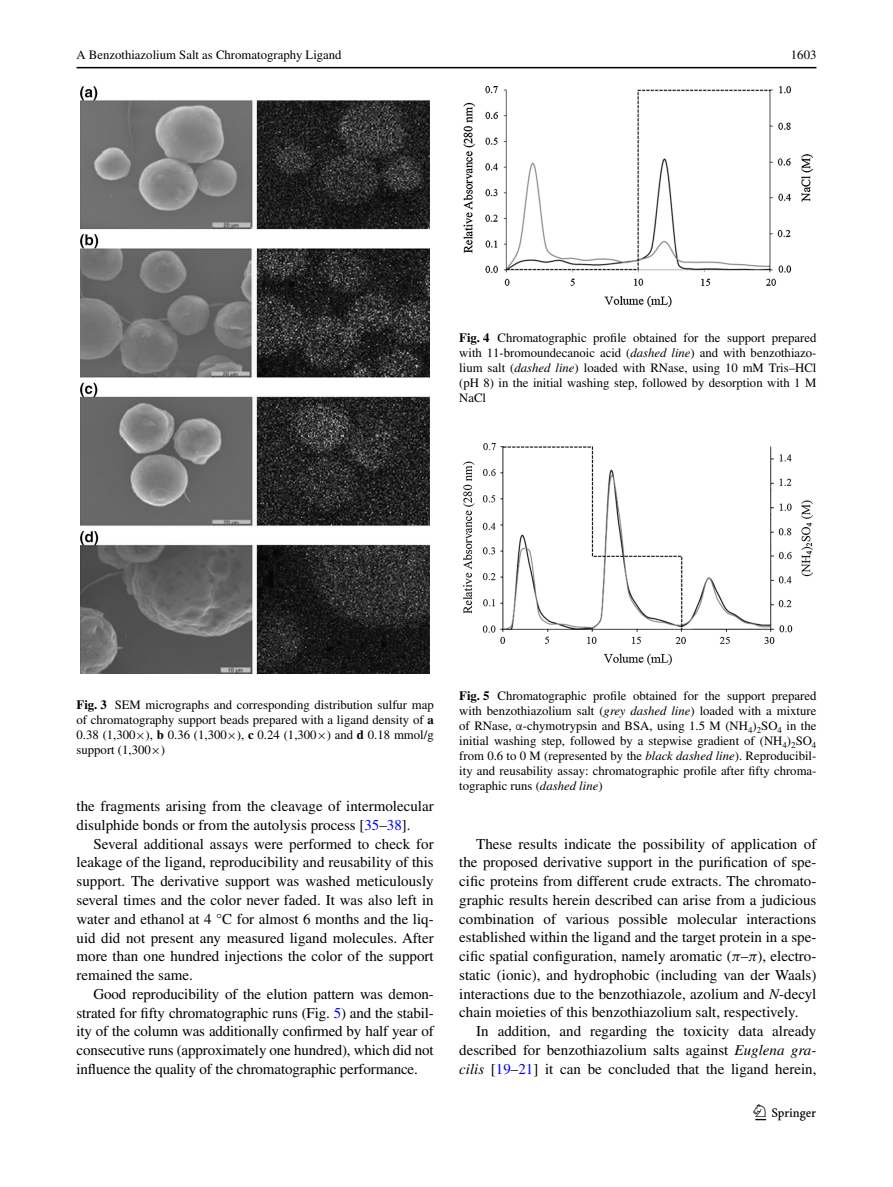
<style>
.page{position:relative;width:893px;height:1187px;background:#fff}
.page>*{position:absolute;margin:0;border:0;box-sizing:border-box;transform-origin:0 0}
.t1{font:22.5px "Springnew";color:#000}
.t2{font:15px/18.8px "Times";color:#000;text-align:justify}
.t3{font:12.75px/15px "Times";color:#000;text-align:justify}
.s1{font-weight:700}
.s2{font-style:italic}
.s3{font-family:"MTSY"}
.s4{color:#00f}
.s5{font-family:"MTGU"}
.s6{font-family:"MTMI"}
</style>
<div class="page">
<hr style="left:77px;top:67px;width:739px;height:1px;background:#000">
<div style="left:77px;top:87px;width:357px;height:586px;background:linear-gradient(to bottom,#fff,#fff)"></div>
<img style="left:81px;top:87px;width:349px;height:586px">
<img style="left:463px;top:87px;width:349px;height:220px">
<img style="left:463px;top:443px;width:349px;height:221px">
<p class="t3" style="left:77px;top:48px;width:267px">A Benzothiazolium Salt as Chromatography Ligand</p>
<p class="t3" style="left:791px;top:48px;width:27px">1603</p>
<p class="t3" style="left:459px;top:330px;width:359px"><span class="s1">Fig. 4</span> Chromatographic profile obtained for the support prepared with 11-bromoundecanoic acid (<span class="s2">dashed line</span>) and with benzothiazo&shy;lium salt (<span class="s2">dashed line</span>) loaded with RNase, using 10 mM Tris–HCl (pH 8) in the initial washing step, followed by desorption with 1 M NaCl</p>
<p class="t3" style="left:77px;top:697px;width:359px"><span class="s1">Fig. 3</span> SEM micrographs and corresponding distribution sulfur map of chromatography support beads prepared with a ligand density of <span class="s1">a </span>0.38 (1,300<span class="s3">×</span>), <span class="s1">b</span> 0.36 (1,300<span class="s3">×</span>), <span class="s1">c</span> 0.24 (1,300<span class="s3">×</span>) and <span class="s1">d</span> 0.18 mmol/g support (1,300<span class="s3">×</span>)</p>
<p class="t2" style="left:77px;top:796px;width:359px">the fragments arising from the cleavage of intermolecular disulphide bonds or from the autolysis process [<span class="s4">35</span>–<span class="s4">38</span>].</p>
<p class="t2" style="left:77px;top:834px;width:359px;text-indent:17px">Several additional assays were performed to check for leakage of the ligand, reproducibility and reusability of this support. The derivative support was washed meticulously several times and the color never faded. It was also left in water and ethanol at 4 °C for almost 6 months and the liq&shy;uid did not present any measured ligand molecules. After more than one hundred injections the color of the support remained the same.</p>
<p class="t2" style="left:77px;top:984px;width:359px;text-indent:17px">Good reproducibility of the elution pattern was demon&shy;strated for fifty chromatographic runs (Fig. <span class="s4">5</span>) and the stabil&shy;ity of the column was additionally confirmed by half year of consecutive runs (approximately one hundred), which did not influence the quality of the chromatographic performance.</p>
<p class="t3" style="left:459px;top:687px;width:359px"><span class="s1">Fig. 5</span> Chromatographic profile obtained for the support prepared with benzothiazolium salt (<span class="s2">grey dashed line</span>) loaded with a mixture of RNase, <span class="s5">α</span>-chymotrypsin and BSA, using 1.5 M (NH<sub>4</sub>)<sub>2</sub>SO<sub>4</sub> in the initial washing step, followed by a stepwise gradient of (NH<sub>4</sub>)<sub>2</sub>SO<sub>4 </sub>from 0.6 to 0 M (represented by the <span class="s2">black dashed line</span>). Reproducibil&shy;ity and reusability assay: chromatographic profile after fifty chroma&shy;tographic runs (<span class="s2">dashed line</span>)</p>
<p class="t2" style="left:459px;top:834px;width:359px;text-indent:17px">These results indicate the possibility of application of the proposed derivative support in the purification of spe&shy;cific proteins from different crude extracts. The chromato&shy;graphic results herein described can arise from a judicious combination of various possible molecular interactions established within the ligand and the target protein in a spe&shy;cific spatial configuration, namely aromatic (<span class="s6">π</span>–<span class="s6">π</span>), electro&shy;static (ionic), and hydrophobic (including van der Waals) interactions due to the benzothiazole, azolium and <span class="s2">N</span>-decyl chain moieties of this benzothiazolium salt, respectively.</p>
<p class="t2" style="left:459px;top:1021px;width:359px;text-indent:17px">In addition, and regarding the toxicity data already described for benzothiazolium salts against <span class="s2">Euglena gra&shy;cilis</span> [<span class="s4">19</span>–<span class="s4">21</span>] it can be concluded that the ligand herein,</p>
<h1 class="t1" style="left:755px;top:1104px;width:62px">1 3</h1>
</div>
